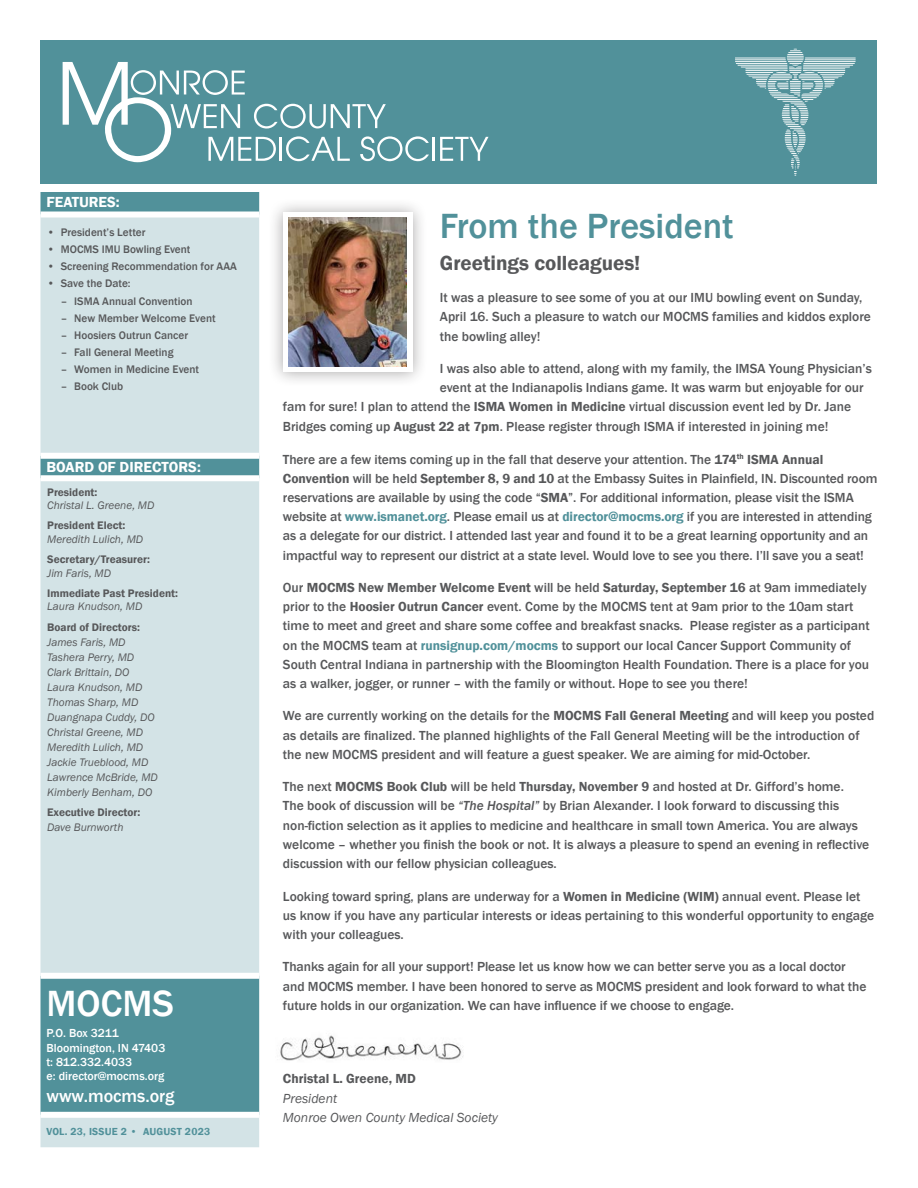
<style>
.page{position:relative;width:918px;height:1188px;background:#fff}
.page>*{position:absolute;margin:0;border:0;box-sizing:border-box;transform-origin:0 0}
.t1{font:500 37.5px "Franklin Gothic";color:#fff}
.t2{font:500 36px "Franklin Gothic";color:#51919a}
.t3{font:600 21px "Franklin Gothic";color:#57585a}
.Body{font:500 18px "Franklin Gothic";color:#fff}
.t4{font:600 15px "Franklin Gothic";color:#fff}
.t5{font:500 13.5px/19.2px "Franklin Gothic";color:#57585a}
.Credit_Line{font:italic 13.5px "Franklin Gothic";color:#57585a}
.t6{font:600 13.5px "Franklin Gothic";color:#57585a}
.Body-2{font:500 12px "Franklin Gothic";color:#fff}
.t7{font:italic 11.25px "Franklin Gothic";color:#57585a}
.t8{font:500 11.25px "Franklin Gothic";color:#57585a}
.t9{font:600 11.25px "Franklin Gothic";color:#57585a}
.t10{font:600 10.5px "Franklin Gothic";letter-spacing:.02em;color:#51919a}
.s1{font-weight:600}
.s2{font-weight:600;color:#51919a}
.s3{font-style:italic}
</style>
<div class="page">
<div style="left:40px;top:40px;width:838px;height:144px;background:#51919a"></div>
<div style="left:40px;top:192px;width:219px;height:20px;background:#51919a"></div>
<svg style="left:40px;top:218px;width:219px;height:929px;background:#bdd5d9"></svg>
<div style="left:40px;top:453px;width:219px;height:6px;background:#fff"></div>
<div style="left:40px;top:475px;width:219px;height:6px;background:#fff"></div>
<div style="left:40px;top:973px;width:219px;height:6px;background:#fff"></div>
<div style="left:40px;top:1112px;width:219px;height:6px;background:#fff"></div>
<div style="left:268px;top:197px;width:160px;height:190px;background:#231f20;opacity:.4"></div>
<div style="left:283px;top:213px;width:130px;height:159px;background:#fff"></div>
<img style="left:289px;top:218px;width:118px;height:149px">
<img style="left:280px;top:1035px;width:183px;height:26px">
<hr style="left:805px;top:58px;width:51px;height:1px;background:#fff">
<hr style="left:805px;top:59px;width:51px;height:1px;background:#fff">
<hr style="left:804px;top:61px;width:52px;height:1px;background:#fff">
<hr style="left:803px;top:63px;width:52px;height:1px;background:#fff">
<hr style="left:803px;top:65px;width:50px;height:1px;background:#fff">
<hr style="left:803px;top:67px;width:47px;height:1px;background:#fff">
<hr style="left:735px;top:58px;width:51px;height:1px;background:#fff">
<hr style="left:735px;top:59px;width:51px;height:1px;background:#fff">
<hr style="left:735px;top:61px;width:52px;height:1px;background:#fff">
<hr style="left:736px;top:63px;width:51px;height:1px;background:#fff">
<hr style="left:737px;top:65px;width:50px;height:1px;background:#fff">
<hr style="left:741px;top:67px;width:47px;height:1px;background:#fff">
<svg style="left:745px;top:49px;width:100px;height:127px"></svg>
<svg style="left:63px;top:62px;width:366px;height:100px"></svg>
<hr style="left:433px;top:137px;width:2px;height:24px;background:#fff">
<svg style="left:440px;top:137px;width:49px;height:24px"></svg>
<p class="t4" style="left:46px;top:193px;width:75px">FEATURES:</p>
<p class="t8" style="left:47px;top:225px;width:100px">• President’s Letter</p>
<p class="t8" style="left:47px;top:242px;width:145px">• MOCMS IMU Bowling Event</p>
<p class="t8" style="left:47px;top:259px;width:191px">• Screening Recommendation for AAA</p>
<p class="t8" style="left:47px;top:277px;width:85px">• Save the Date:</p>
<p class="t8" style="left:61px;top:294px;width:133px">– ISMA Annual Convention</p>
<p class="t8" style="left:61px;top:311px;width:157px">– New Member Welcome Event</p>
<p class="t8" style="left:61px;top:328px;width:129px">– Hoosiers Outrun Cancer</p>
<p class="t8" style="left:61px;top:345px;width:114px">– Fall General Meeting</p>
<p class="t8" style="left:61px;top:362px;width:140px">– Women in Medicine Event</p>
<p class="t8" style="left:61px;top:380px;width:64px">– Book Club</p>
<p class="t4" style="left:46px;top:458px;width:156px">BOARD OF DIRECTORS:</p>
<p class="t9" style="left:47px;top:485px;width:52px">President:</p>
<p class="t7" style="left:47px;top:498px;width:109px">Christal L. Greene, MD</p>
<p class="t9" style="left:47px;top:519px;width:80px">President Elect:</p>
<p class="t7" style="left:47px;top:532px;width:97px">Meredith Lulich, MD</p>
<p class="t9" style="left:47px;top:552px;width:104px">Secretary/Treasurer:</p>
<p class="t7" style="left:47px;top:566px;width:65px">Jim Faris, MD</p>
<p class="t9" style="left:47px;top:586px;width:132px">Immediate Past President:</p>
<p class="t7" style="left:47px;top:600px;width:97px">Laura Knudson, MD</p>
<p class="t9" style="left:47px;top:620px;width:94px">Board of Directors:</p>
<p class="t7" style="left:47px;top:635px;width:80px">James Faris, MD</p>
<p class="t7" style="left:47px;top:650px;width:89px">Tashera Perry, MD</p>
<p class="t7" style="left:47px;top:665px;width:84px">Clark Brittain, DO</p>
<p class="t7" style="left:47px;top:680px;width:97px">Laura Knudson, MD</p>
<p class="t7" style="left:47px;top:695px;width:93px">Thomas Sharp, MD</p>
<p class="t7" style="left:47px;top:710px;width:109px">Duangnapa Cuddy, DO</p>
<p class="t7" style="left:47px;top:725px;width:97px">Christal Greene, MD</p>
<p class="t7" style="left:47px;top:740px;width:97px">Meredith Lulich, MD</p>
<p class="t7" style="left:47px;top:755px;width:103px">Jackie Trueblood, MD</p>
<p class="t7" style="left:47px;top:770px;width:112px">Lawrence McBride, MD</p>
<p class="t7" style="left:47px;top:785px;width:107px">Kimberly Benham, DO</p>
<p class="t9" style="left:47px;top:805px;width:95px">Executive Director:</p>
<p class="t7" style="left:47px;top:820px;width:78px">Dave Burnworth</p>
<p class="t1" style="left:46px;top:980px;width:129px">MOCMS</p>
<p class="Body-2" style="left:46px;top:1026px;width:74px">P.O. Box 3211</p>
<p class="Body-2" style="left:46px;top:1040px;width:120px">Bloomington, IN 47403</p>
<p class="Body-2" style="left:46px;top:1054px;width:87px">t: 812.332.4033</p>
<p class="Body-2" style="left:46px;top:1069px;width:119px">e: director@mocms.org</p>
<p class="Body" style="left:46px;top:1085px;width:130px">www.mocms.org</p>
<p class="t10" style="left:46px;top:1125px;width:165px">VOL. 23, ISSUE 2 • AUGUST 2023</p>
<p class="t2" style="left:440px;top:203px;width:295px">From the President</p>
<p class="t3" style="left:440px;top:250px;width:202px">Greetings colleagues!</p>
<p class="t5" style="left:440px;top:288px;width:433px">It was a pleasure to see some of you at our IMU bowling event on Sunday,<br>April 16. Such a pleasure to watch our MOCMS families and kiddos explore the bowling alley!</p>
<p class="t5" style="left:440px;top:359px;width:433px">I was also able to attend, along with my family, the IMSA Young Physician’s</p>
<p class="t5" style="left:440px;top:378px;width:425px">event at the Indianapolis Indians game. It was warm but enjoyable for our</p>
<p class="t5" style="left:283px;top:397px;width:570px">fam for sure! I plan to attend the <span class="s1">ISMA Women in Medicine</span> virtual discussion event led by Dr. Jane</p>
<p class="t5" style="left:283px;top:417px;width:547px">Bridges coming up <span class="s1">August 22 at 7pm</span>. Please register through ISMA if interested in joining me!</p>
<p class="t5" style="left:283px;top:450px;width:596px">There are a few items coming up in the fall that deserve your attention. The <span class="s1">174</span><sup>th</sup> <span class="s1">ISMA Annual Convention</span> will be held <span class="s1">September 8, 9 and 10</span> at the Embassy Suites in Plainfield, IN. Discounted room reservations are available by using the code “<span class="s1">SMA</span>”. For additional information, please visit the ISMA website at <span class="s2">www.ismanet.org</span>. Please email us at <span class="s2">director@mocms.org</span> if you are interested in attending as a delegate for our district. I attended last year and found it to be a great learning opportunity and an impactful way to represent our district at a state level. Would love to see you there. I’ll save you a seat!</p>
<p class="t5" style="left:283px;top:578px;width:588px">Our <span class="s1">MOCMS New Member Welcome Event</span> will be held <span class="s1">Saturday, September 16</span> at 9am immediately prior to the <span class="s1">Hoosier Outrun Cancer</span> event. Come by the MOCMS tent at 9am prior to the 10am start time to meet and greet and share some coffee and breakfast snacks. Please register as a participant on the MOCMS team at <span class="s2">runsignup.com/mocms</span> to support our local Cancer Support Community of South Central Indiana in partnership with the Bloomington Health Foundation. There is a place for you as a walker, jogger, or runner – with the family or without. Hope to see you there!</p>
<p class="t5" style="left:283px;top:707px;width:593px">We are currently working on the details for the <span class="s1">MOCMS Fall General Meeting</span> and will keep you posted as details are finalized. The planned highlights of the Fall General Meeting will be the introduction of the new MOCMS president and will feature a guest speaker. We are aiming for mid-October.</p>
<p class="t5" style="left:283px;top:777px;width:588px">The next <span class="s1">MOCMS Book Club</span> will be held <span class="s1">Thursday, November 9</span> and hosted at Dr. Gifford’s home.<br>The book of discussion will be <span class="s3">“The Hospital”</span> by Brian Alexander. I look forward to discussing this non-fiction selection as it applies to medicine and healthcare in small town America. You are always welcome – whether you finish the book or not. It is always a pleasure to spend an evening in reflective discussion with our fellow physician colleagues.</p>
<p class="t5" style="left:283px;top:887px;width:593px">Looking toward spring, plans are underway for a <span class="s1">Women in Medicine (WIM)</span> annual event. Please let us know if you have any particular interests or ideas pertaining to this wonderful opportunity to engage with your colleagues.</p>
<p class="t5" style="left:283px;top:957px;width:585px">Thanks again for all your support! Please let us know how we can better serve you as a local doctor and MOCMS member. I have been honored to serve as MOCMS president and look forward to what the future holds in our organization. We can have influence if we choose to engage.</p>
<p class="t6" style="left:283px;top:1070px;width:134px">Christal L. Greene, MD</p>
<p class="Credit_Line" style="left:283px;top:1090px;width:56px">President</p>
<p class="Credit_Line" style="left:283px;top:1109px;width:216px">Monroe Owen County Medical Society</p>
</div>
